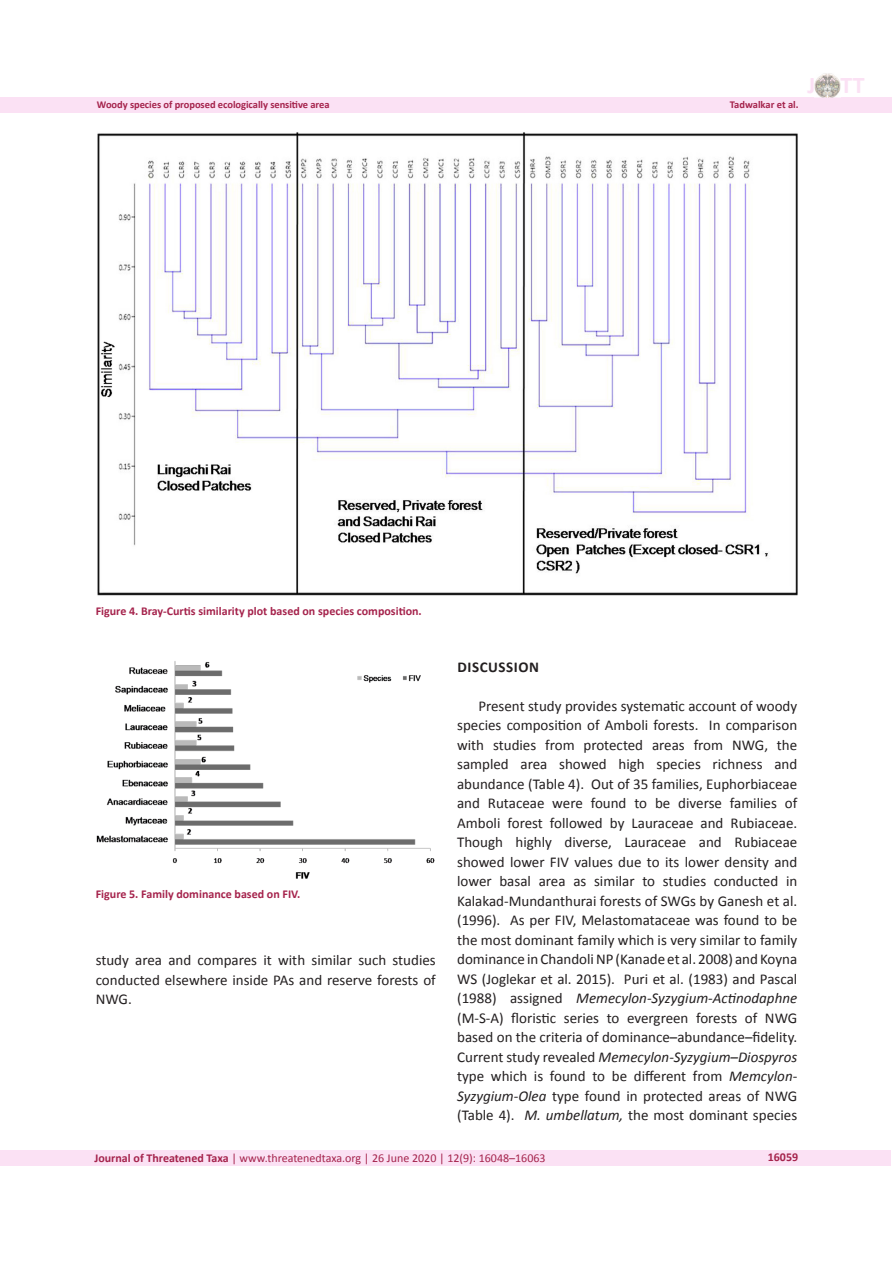
<style>
.page{position:relative;width:893px;height:1263px;background:#fff}
.page>*{position:absolute;margin:0;border:0;box-sizing:border-box;transform-origin:0 0}
.t1{font:24px "Calibri Bold 2";color:#fbe1f4}
.t2{font:15px/19.5px "Calibri";color:#231f20;text-align:justify}
.t3{font:15px "Calibri Bold 2";letter-spacing:.04em;color:#231f20}
.t4{font:700 12px "Calibri";color:#a5234c}
.t5{font:12px "Calibri 2";color:#a5234c}
.t6{font:700 10.5px "Calibri";letter-spacing:-.005em;color:#a5234c}
.t7{font:10.5px "Calibri Bold 2";color:#a5234c}
.s1{font-family:"Calibri Italic 2"}
.s2{font-style:italic}
.s3{font-family:"Calibri Bold 2"}
</style>
<div class="page">
<div style="left:1px;top:97px;width:891px;height:15px;background:#fbe1f4"></div>
<div style="left:0;top:1150px;width:891px;height:16px;background:#fbe1f4"></div>
<img style="left:815px;top:73px;width:25px;height:24px">
<img style="left:97px;top:132px;width:701px;height:464px">
<img style="left:96px;top:661px;width:339px;height:218px">
<img style="left:355px;top:669px;width:68px;height:15px">
<p class="t6" style="left:97px;top:98px;width:234px">Woody species of proposed ecologically sensitive area</p>
<p class="t7" style="left:730px;top:98px;width:70px">Tadwalkar et al.</p>
<h1 class="t1" style="left:808px;top:70px;width:59px">J TT</h1>
<p class="t4" style="left:96px;top:604px;width:328px">Figure 4. Bray-Curtis similarity plot based on species composition.</p>
<p class="t4" style="left:96px;top:887px;width:206px">Figure 5. Family dominance based on FIV.</p>
<p class="t2" style="left:96px;top:950px;width:342px">study area and compares it with similar such studies conducted elsewhere inside PAs and reserve forests of NWG.</p>
<p class="t3" style="left:457px;top:657px;width:83px">DISCUSSION</p>
<p class="t2" style="left:457px;top:696px;width:342px;text-indent:21px">Present study provides systematic account of woody species composition of Amboli forests. In comparison with studies from protected areas from NWG, the sampled area showed high species richness and abundance (Table 4). Out of 35 families, Euphorbiaceae and Rutaceae were found to be diverse families of Amboli forest followed by Lauraceae and Rubiaceae.<br>Though highly diverse, Lauraceae and Rubiaceae showed lower FIV values due to its lower density and lower basal area as similar to studies conducted in Kalakad-Mundanthurai forests of SWGs by Ganesh et al. (1996). As per FIV, Melastomataceae was found to be the most dominant family which is very similar to family dominance in Chandoli NP (Kanade et al. 2008) and Koyna WS (Joglekar et al. 2015). Puri et al. (1983) and Pascal (1988) assigned <span class="s1">Memecylon-Syzygium-Actinodaphne </span>(M-S-A) floristic series to evergreen forests of NWG based on the criteria of dominance–abundance–fidelity.<br>Current study revealed <span class="s2">Memecylon-Syzygium–Diospyros </span>type which is found to be different from <span class="s2">Memcylon-Syzygium-Olea</span> type found in protected areas of NWG (Table 4). <span class="s2">M. umbellatum,</span> the most dominant species</p>
<p class="t5" style="left:94px;top:1150px;width:453px"><span class="s3">Journal of Threatened Taxa</span> | www.threatenedtaxa.org | 26 June 2020 | 12(9): 16048–16063</p>
<p class="t4" style="left:768px;top:1149px;width:32px">16059</p>
</div>
